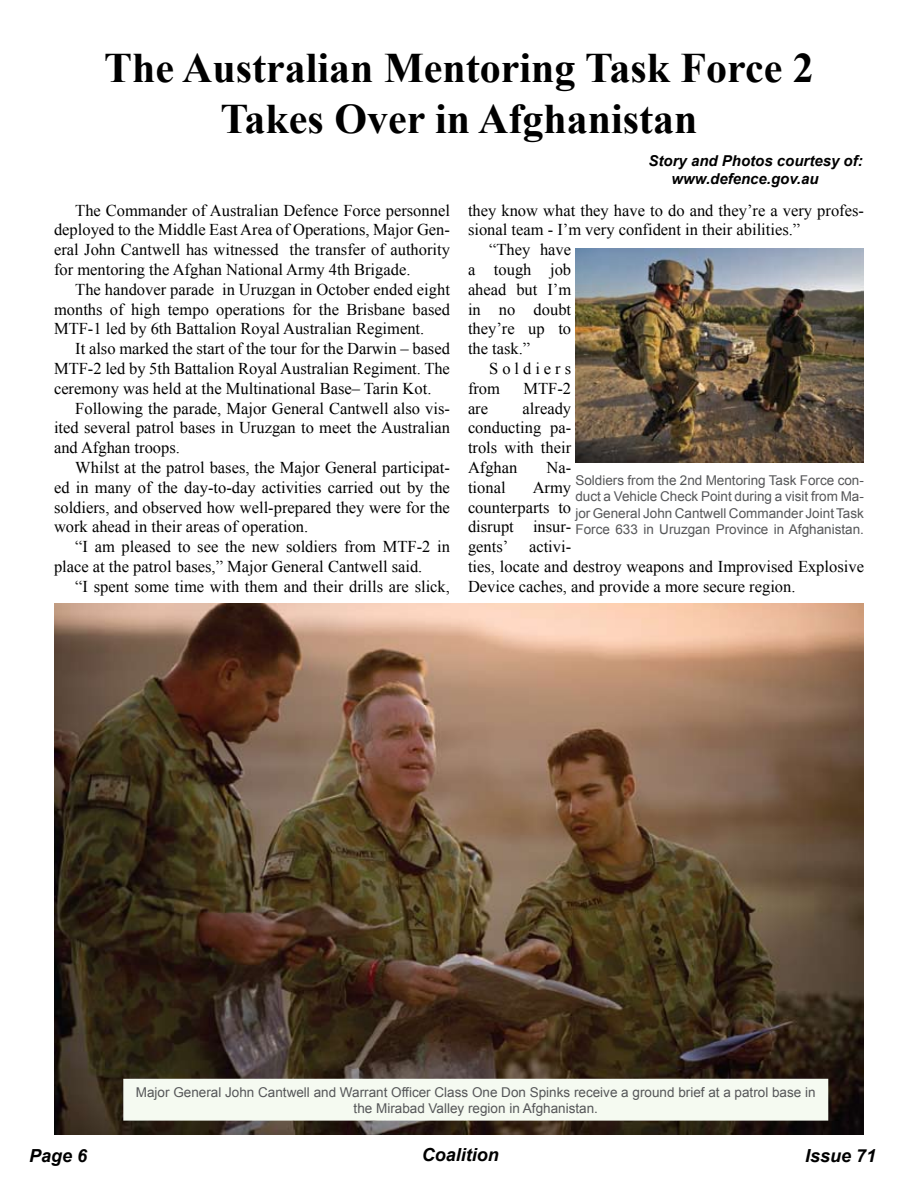
<style>
.page{position:relative;width:918px;height:1188px;background:#fff}
.page>*{position:absolute;margin:0;border:0;box-sizing:border-box;transform-origin:0 0}
.t1{font:700 42px/50.4px "Times New Roman";color:#000;text-align:center}
.t2{font:italic 700 18px "Arial";color:#000}
.t3{font:16.5px/19.8px "Times New Roman";color:#000;text-align:justify}
.t4{font:16.5px "Times New Roman";letter-spacing:.24em;color:#000}
.t5{font:italic 700 15px/18px "Arial";color:#000}
.t6{font:13.5px/16.2px "Arial";color:#555658;text-align:center}
</style>
<div class="page">
<img style="left:54px;top:603px;width:810px;height:531px">
<div style="left:124px;top:1080px;width:704px;height:40px;background:#f5faf1"></div>
<div style="left:123px;top:1079px;width:705px;height:42px;border:2px solid #f5faf1"></div>
<img style="left:575px;top:248px;width:289px;height:214px">
<h1 class="t1" style="left:104px;top:42px;width:711px">The Australian Mentoring Task Force 2<br>Takes Over in Afghanistan</h1>
<p class="t3" style="left:54px;top:200px;width:398px;text-indent:21px">The Commander of Australian Defence Force personnel deployed to the Middle East Area of Operations, Major Gen&shy;eral John Cantwell has witnessed the transfer of authority for mentoring the Afghan National Army 4th Brigade.</p>
<p class="t3" style="left:54px;top:279px;width:398px;text-indent:21px">The handover parade in Uruzgan in October ended eight months of high tempo operations for the Brisbane based MTF-1 led by 6th Battalion Royal Australian Regiment.</p>
<p class="t3" style="left:54px;top:338px;width:397px;text-indent:21px">It also marked the start of the tour for the Darwin – based MTF-2 led by 5th Battalion Royal Australian Regiment. The ceremony was held at the Multinational Base– Tarin Kot.</p>
<p class="t3" style="left:54px;top:398px;width:397px;text-indent:21px">Following the parade, Major General Cantwell also vis&shy;ited several patrol bases in Uruzgan to meet the Australian and Afghan troops.</p>
<p class="t3" style="left:54px;top:457px;width:397px;text-indent:21px">Whilst at the patrol bases, the Major General participat&shy;ed in many of the day-to-day activities carried out by the soldiers, and observed how well-prepared they were for the work ahead in their areas of operation.</p>
<p class="t3" style="left:54px;top:536px;width:398px;text-indent:21px">“I am pleased to see the new soldiers from MTF-2 in place at the patrol bases,” Major General Cantwell said.</p>
<p class="t3" style="left:75px;top:576px;width:376px">“I spent some time with them and their drills are slick,</p>
<p class="t5" style="left:672px;top:152px;width:193px;text-indent:-23px">Story and Photos courtesy of: www.defence.gov.au</p>
<p class="t3" style="left:468px;top:200px;width:398px">they know what they have to do and they’re a very profes-</p>
<p class="t3" style="left:468px;top:220px;width:334px">sional team - I’m very confident in their abilities.”</p>
<p class="t3" style="left:489px;top:239px;width:83px">“They have</p>
<p class="t3" style="left:468px;top:259px;width:105px">a tough job</p>
<p class="t3" style="left:468px;top:279px;width:105px">ahead but I’m</p>
<p class="t3" style="left:468px;top:299px;width:105px">in no doubt</p>
<p class="t3" style="left:468px;top:319px;width:105px">they’re up to</p>
<p class="t3" style="left:468px;top:338px;width:64px">the task.”</p>
<p class="t4" style="left:489px;top:357px;width:83px">Soldiers</p>
<p class="t3" style="left:468px;top:378px;width:34px">from</p>
<p class="t3" style="left:524px;top:378px;width:49px">MTF-2</p>
<p class="t3" style="left:468px;top:398px;width:22px">are</p>
<p class="t3" style="left:468px;top:398px;width:105px;text-indent:55px">already conducting pa&shy;trols with their Afghan</p>
<p class="t3" style="left:546px;top:457px;width:26px">Na-</p>
<p class="t6" style="left:575px;top:472px;width:290px;text-align:justify">Soldiers from the 2nd Mentoring Task Force con&shy;duct a Vehicle Check Point during a visit from Ma&shy;jor General John Cantwell Commander Joint Task Force 633 in Uruzgan Province in Afghanistan.</p>
<p class="t3" style="left:468px;top:477px;width:39px">tional</p>
<p class="t3" style="left:468px;top:477px;width:105px;text-indent:65px">Army counterparts to disrupt insur&shy;gents’</p>
<p class="t3" style="left:468px;top:536px;width:397px;text-align:left;text-indent:61px">activi-<br>ties, locate and destroy weapons and Improvised Explosive<br>Device caches, and provide a more secure region.</p>
<p class="t6" style="left:136px;top:1084px;width:681px">Major General John Cantwell and Warrant Officer Class One Don Spinks receive a ground brief at a patrol base in the Mirabad Valley region in Afghanistan.</p>
<p class="t2" style="left:29px;top:1144px;width:60px">Page 6</p>
<p class="t2" style="left:422px;top:1143px;width:79px">Coalition</p>
<p class="t2" style="left:805px;top:1144px;width:73px">Issue 71</p>
</div>
